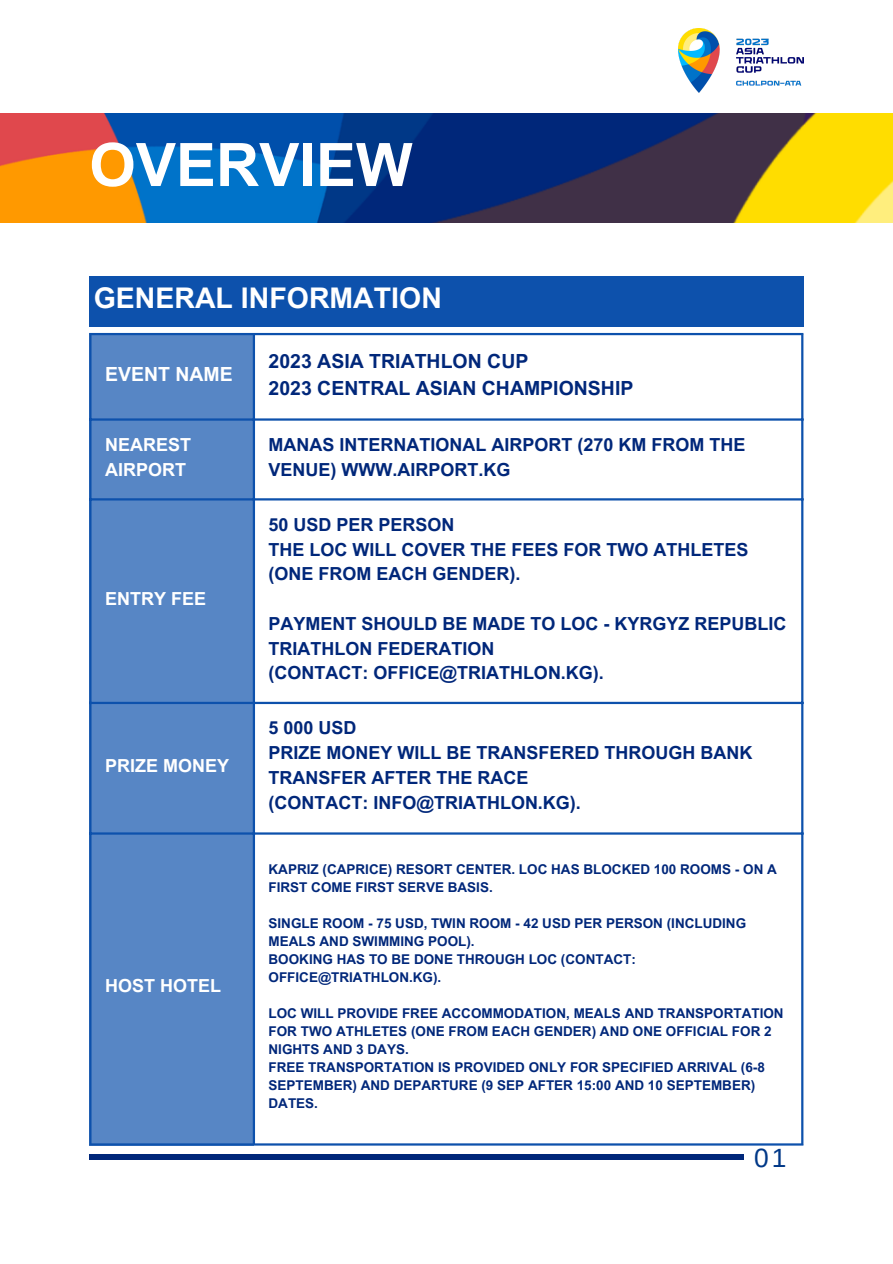
<style>
.page{position:relative;width:893px;height:1264px;background:#fff}
.page>*{position:absolute;margin:0;border:0;box-sizing:border-box;transform-origin:0 0}
.t1{font:700 60px "Arial MT Pro";color:#fff}
.t2{font:700 28.5px "Arial MT Pro";color:#fff}
.t3{font:26.4px "Arimo";color:#003887}
.t4{font:700 19.5px "Arial MT Pro";color:#00277a}
.t5{font:700 19.5px "Arial MT Pro";color:#fff}
.t6{font:700 18px/24.8px "Arial MT Pro";color:#00277a}
.t7{font:700 18px/24.8px "Arial MT Pro";color:#fff}
.t8{font:700 13.5px/18px "Arial MT Pro";color:#00277a}
</style>
<div class="page">
<div style="left:89px;top:1153px;width:654px;height:6px;background:#00277a"></div>
<div style="left:89px;top:276px;width:714px;height:50px;background:#0d51ac"></div>
<div style="left:89px;top:333px;width:165px;height:812px;background:#5786c5"></div>
<hr style="left:89px;top:335px;width:2px;height:808px;background:#0d51ac">
<hr style="left:253px;top:335px;width:2px;height:808px;background:#0d51ac">
<hr style="left:801px;top:335px;width:2px;height:808px;background:#0d51ac">
<hr style="left:89px;top:333px;width:714px;height:2px;background:#0d51ac">
<hr style="left:89px;top:418px;width:714px;height:2px;background:#0d51ac">
<hr style="left:89px;top:498px;width:714px;height:2px;background:#0d51ac">
<hr style="left:89px;top:701px;width:714px;height:3px;background:#0d51ac">
<hr style="left:89px;top:832px;width:714px;height:2px;background:#0d51ac">
<hr style="left:89px;top:1143px;width:714px;height:2px;background:#0d51ac">
<img style="left:0;top:114px;width:892px;height:109px">
<img style="left:678px;top:28px;width:125px;height:64px">
<p class="t1" style="left:89px;top:142px;width:325px">OVERVIEW</p>
<p class="t2" style="left:94px;top:287px;width:349px">GENERAL INFORMATION</p>
<p class="t5" style="left:105px;top:367px;width:129px">EVENT NAME</p>
<p class="t4" style="left:268px;top:353px;width:261px">2023 ASIA TRIATHLON CUP</p>
<p class="t4" style="left:268px;top:380px;width:366px">2023 CENTRAL ASIAN CHAMPIONSHIP</p>
<p class="t7" style="left:105px;top:434px;width:87px">NEAREST<br>AIRPORT</p>
<p class="t6" style="left:268px;top:434px;width:478px">MANAS INTERNATIONAL AIRPORT (270 KM FROM THE<br>VENUE) WWW.AIRPORT.KG</p>
<p class="t7" style="left:105px;top:588px;width:102px">ENTRY FEE</p>
<p class="t7" style="left:105px;top:755px;width:125px">PRIZE MONEY</p>
<p class="t7" style="left:105px;top:975px;width:117px">HOST HOTEL</p>
<p class="t6" style="left:268px;top:514px;width:187px">50 USD PER PERSON</p>
<p class="t6" style="left:268px;top:539px;width:481px">THE LOC WILL COVER THE FEES FOR TWO ATHLETES (ONE FROM EACH GENDER).</p>
<p class="t6" style="left:268px;top:613px;width:519px">PAYMENT SHOULD BE MADE TO LOC - KYRGYZ REPUBLIC<br>TRIATHLON FEDERATION</p>
<p class="t6" style="left:268px;top:663px;width:337px">(CONTACT: OFFICE@TRIATHLON.KG).</p>
<p class="t6" style="left:268px;top:718px;width:89px">5 000 USD</p>
<p class="t6" style="left:268px;top:742px;width:485px">PRIZE MONEY WILL BE TRANSFERED THROUGH BANK<br>TRANSFER AFTER THE RACE</p>
<p class="t6" style="left:268px;top:792px;width:314px">(CONTACT: INFO@TRIATHLON.KG).</p>
<p class="t8" style="left:268px;top:862px;width:510px">KAPRIZ (CAPRICE) RESORT CENTER. LOC HAS BLOCKED 100 ROOMS - ON A<br>FIRST COME FIRST SERVE BASIS.</p>
<p class="t8" style="left:268px;top:915px;width:479px">SINGLE ROOM - 75 USD, TWIN ROOM - 42 USD PER PERSON (INCLUDING<br>MEALS AND SWIMMING POOL).</p>
<p class="t8" style="left:268px;top:951px;width:369px">BOOKING HAS TO BE DONE THROUGH LOC (CONTACT:<br>OFFICE@TRIATHLON.KG).</p>
<p class="t8" style="left:268px;top:1005px;width:516px">LOC WILL PROVIDE FREE ACCOMMODATION, MEALS AND TRANSPORTATION<br>FOR TWO ATHLETES (ONE FROM EACH GENDER) AND ONE OFFICIAL FOR 2<br>NIGHTS AND 3 DAYS.</p>
<p class="t8" style="left:268px;top:1059px;width:498px">FREE TRANSPORTATION IS PROVIDED ONLY FOR SPECIFIED ARRIVAL (6-8<br>SEPTEMBER) AND DEPARTURE (9 SEP AFTER 15:00 AND 10 SEPTEMBER)<br>DATES.</p>
<p class="t3" style="left:754px;top:1142px;width:34px">01</p>
</div>
